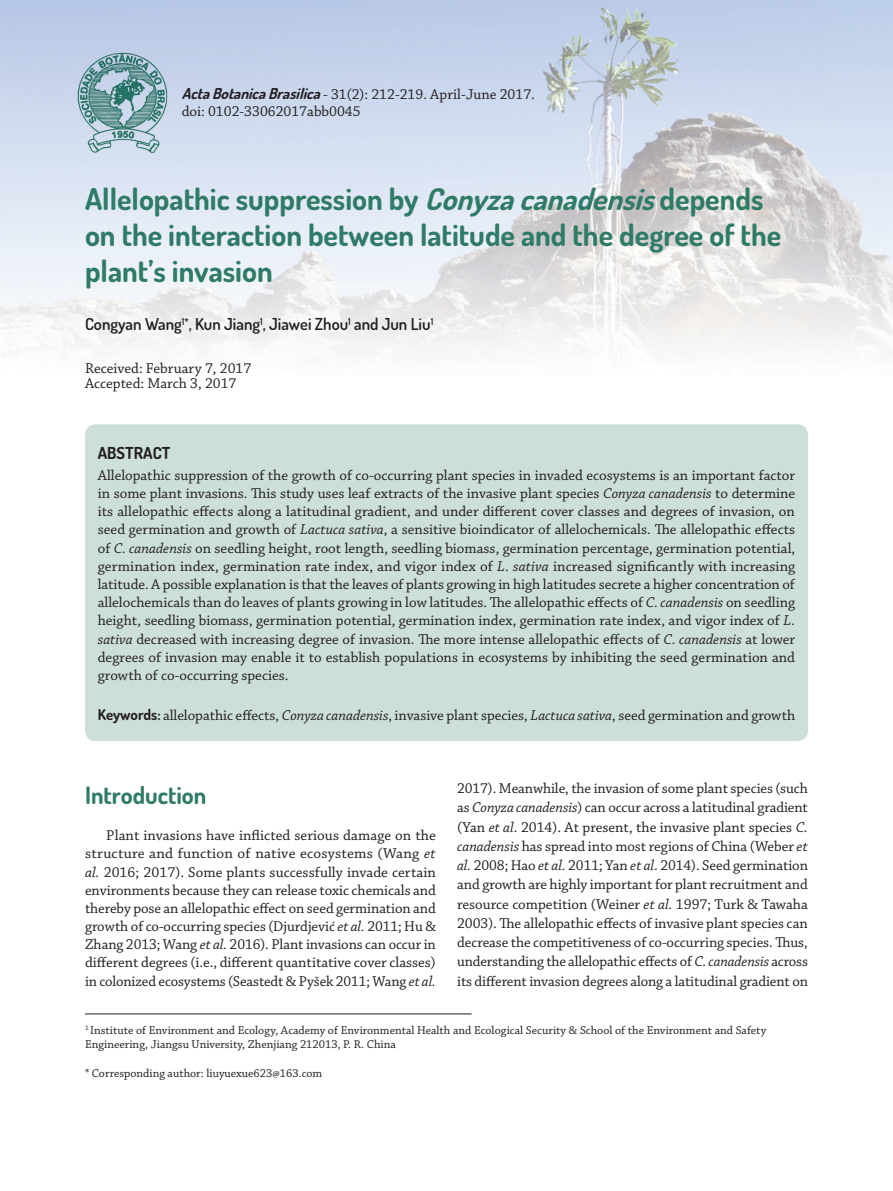
<style>
.page{position:relative;width:893px;height:1191px;background:#fff}
.page>*{position:absolute;margin:0;border:0;box-sizing:border-box;transform-origin:0 0}
.t1{font:700 30px/36.2px "Dosis";color:#2f7b67}
.t2{font:700 24px "Dosis";color:#2f7b67}
.t3{font:600 16.5px "Dosis";color:#231f20}
.t4{font:700 16.5px "Dosis";color:#231f20}
.t5{font:15px/18.1px "Chaparral Pro";color:#231f20;text-align:justify}
.t6{font:12px/14.4px "Chaparral Pro";color:#231f20}
.s1{font-family:"Dosis";font-weight:700;font-style:italic}
.s2{font-style:italic}
.s3{font-family:"Dosis";font-weight:700}
</style>
<div class="page">
<img style="left:0;top:0;width:893px;height:94px">
<img style="left:158px;top:94px;width:735px;height:254px">
<img style="left:75px;top:47px;width:95px;height:112px">
<div style="left:85px;top:424px;width:723px;height:317px;background:#cddfdb;border-radius:11px"></div>
<hr style="left:85px;top:1013px;width:387px;height:1px;background:#231f20">
<p class="t5" style="left:182px;top:86px;width:355px"><span class="s1">ActaBotanicaBrasilica</span>- 31(2): 212-219. April-June 2017.</p>
<p class="t5" style="left:182px;top:103px;width:180px">doi: 0102-33062017abb0045</p>
<h1 class="t1" style="left:85px;top:180px;width:698px">Allelopathic suppression by <span class="s2">Conyzacanadensis</span>depends on the interaction between latitude and the degree of the plant’s invasion</h1>
<p class="t3" style="left:85px;top:313px;width:350px">Congyan Wang<sup>1*</sup> , Kun Jiang<sup>1</sup>, Jiawei Zhou<sup>1</sup> and Jun Liu<sup>1</sup></p>
<p class="t5" style="left:85px;top:361px;width:168px;line-height:15.3px">Received: February 7, 2017<br>Accepted: March 3, 2017</p>
<p class="t4" style="left:98px;top:442px;width:74px">ABSTRACT</p>
<p class="t5" style="left:98px;top:466px;width:699px">Allelopathic suppression of the growth of co-occurring plant species in invaded ecosystems is an important factor in some plant invasions. This study uses leaf extracts of the invasive plant species <span class="s2">Conyza canadensis</span> to determine its allelopathic effects along a latitudinal gradient, and under different cover classes and degrees of invasion, on seed germination and growth of <span class="s2">Lactuca sativa</span>, a sensitive bioindicator of allelochemicals. The allelopathic effects of <span class="s2">C. canadensis</span> on seedling height, root length, seedling biomass, germination percentage, germination potential, germination index, germination rate index, and vigor index of <span class="s2">L. sativa</span> increased significantly with increasing latitude. A possible explanation is that the leaves of plants growing in high latitudes secrete a higher concentration of allelochemicals than do leaves of plants growing in low latitudes. The allelopathic effects of <span class="s2">C. canadensis</span> on seedling height, seedling biomass, germination potential, germination index, germination rate index, and vigor index of <span class="s2">L. sativa</span> decreased with increasing degree of invasion. The more intense allelopathic effects of <span class="s2">C. canadensis</span> at lower degrees of invasion may enable it to establish populations in ecosystems by inhibiting the seed germination and growth of co-occurring species.</p>
<p class="t5" style="left:98px;top:706px;width:699px"><span class="s3">Keywords:</span> allelopathic effects, <span class="s2">Conyza canadensis</span>, invasive plant species, <span class="s2">Lactuca sativa</span>, seed germination and growth</p>
<p class="t5" style="left:457px;top:779px;width:352px;line-height:19.2px">2017). Meanwhile, the invasion of some plant species (such as <span class="s2">Conyza canadensis</span>) can occur across a latitudinal gradient (Yan <span class="s2">et al</span>. 2014). At present, the invasive plant species <span class="s2">C. canadensis</span> has spread into most regions of China (Weber <span class="s2">et al.</span> 2008; Hao <span class="s2">et al.</span> 2011; Yan <span class="s2">et al</span>. 2014). Seed germination and growth are highly important for plant recruitment and resource competition (Weiner <span class="s2">et al.</span> 1997; Turk &amp; Tawaha 2003). The allelopathic effects of invasive plant species can decrease the competitiveness of co-occurring species. Thus, understanding the allelopathic effects of <span class="s2">C. canadensis</span> ac ross its different invasion degrees along a latitudinal gradient on</p>
<p class="t6" style="left:85px;top:1023px;width:683px"><sup>1</sup> Institute of Environment and Ecology, Academy of Environmental Health and Ecological Security &amp; School of the Environment and Safety<br>Engineering, Jiangsu University, Zhenjiang 212013, P. R. China</p>
<p class="t6" style="left:85px;top:1066px;width:239px">* Corresponding author: liuyuexue623@163.com</p>
<h2 class="t2" style="left:85px;top:779px;width:123px">Introduction</h2>
<p class="t5" style="left:85px;top:827px;width:352px;text-indent:21px">Plant invasions have inflicted serious damage on the structure and function of native ecosystems (Wang <span class="s2">et al.</span> 2016; 2017). Some plants successfully invade certain environments because they can release toxic chemicals and thereby pose an allelopathic effect on seed germination and growth of co-occurring species (Djurdjević <span class="s2">et al.</span> 2011; Hu &amp; Zhang 2013; Wang <span class="s2">et al.</span> 2016). Plant invasions can occur in different degrees (i.e., different quantitative cover classes) in colonized ecosystems (Seastedt &amp; Pyšek 2011; Wang <span class="s2">et al.</span></p>
</div>
